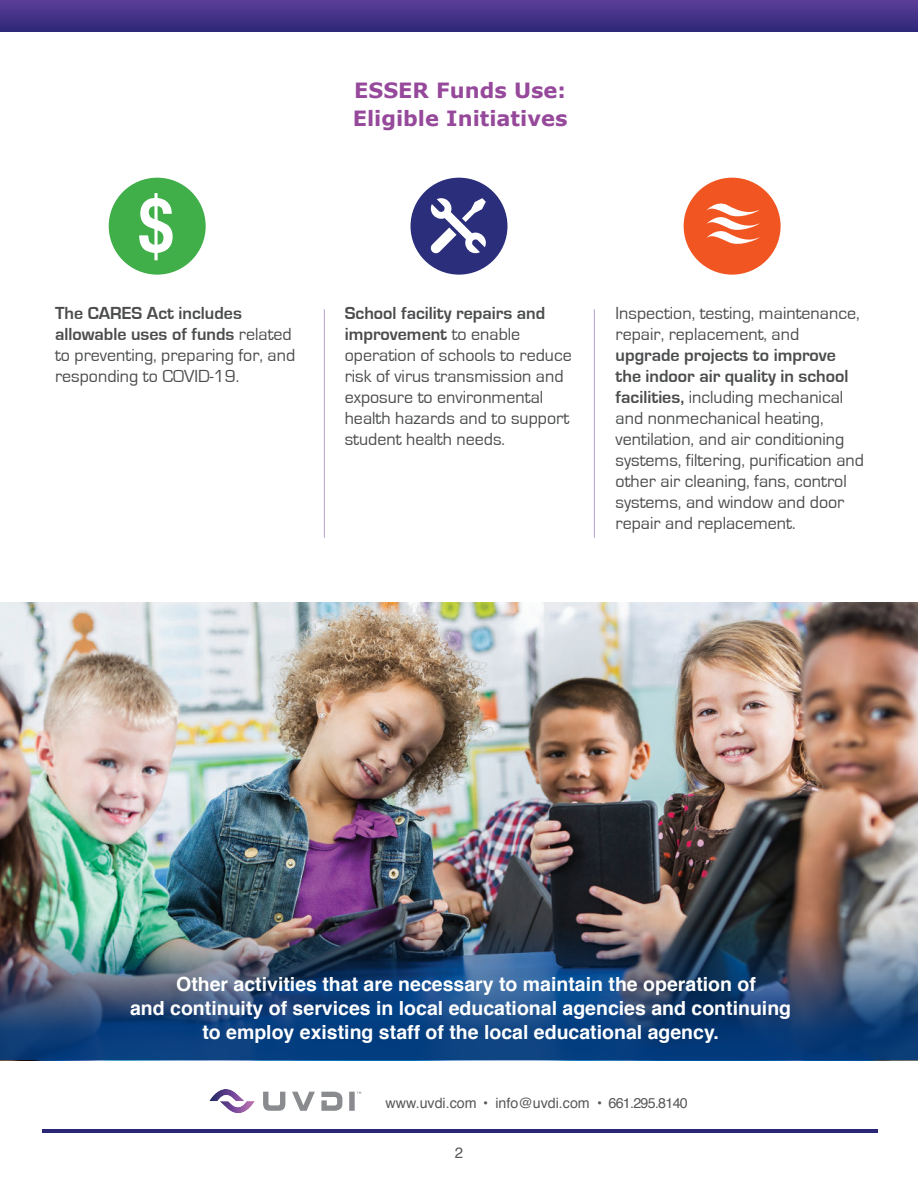
<style>
.page{position:relative;width:918px;height:1188px;background:#fff}
.page>*{position:absolute;margin:0;border:0;box-sizing:border-box;transform-origin:0 0}
.t1{font:700 75.45px "Helvetica";color:#fff;scale:.9 1}
.t2{font:700 21px/27.8px "Verdana";color:#96499b}
.t3{font:700 19.5px/24px "Helvetica";color:#fff;text-align:center}
.t4{font:18px/21px "Eurostile";color:#4b4c4d}
.t5{font:15px "Helvetica";color:#57585a}
.t6{font:14.25px "Helvetica";color:#57585a}
.s1{font-weight:700}
</style>
<div class="page">
<hr style="left:42px;top:1130px;width:836px;height:3px;background:#2a2777">
<div style="left:0;top:0;width:918px;height:32px;background:linear-gradient(to bottom,#5b3d98,#2e297a)"></div>
<div style="left:109px;top:178px;width:97px;height:97px;background:#40ae49;border-radius:50%"></div>
<div style="left:411px;top:178px;width:96px;height:97px;background:#2a2e7b;border-radius:50%"></div>
<img style="left:0;top:603px;width:918px;height:457px">
<div style="left:684px;top:178px;width:97px;height:97px;background:#f15622;border-radius:50%"></div>
<svg style="left:431px;top:198px;width:55px;height:55px"></svg>
<svg style="left:706px;top:203px;width:54px;height:41px"></svg>
<svg style="left:263px;top:1092px;width:98px;height:19px"></svg>
<svg style="left:209px;top:1089px;width:46px;height:25px"></svg>
<hr style="left:324px;top:309px;width:1px;height:229px;background:#b5a5cf">
<hr style="left:594px;top:309px;width:1px;height:229px;background:#b5a5cf">
<h1 class="t1" style="left:137px;top:193px;width:43px">$</h1>
<p class="t2" style="left:353px;top:78px;width:216px">ESSER Funds Use:<br>Eligible Initiatives</p>
<p class="t4" style="left:55px;top:304px;width:242px"><span class="s1">The CARES Act includes allowable uses of funds</span> related to preventing, preparing for, and responding to COVID-19.</p>
<p class="t4" style="left:345px;top:304px;width:229px"><span class="s1">School facility repairs and improvement</span> to enable operation of schools to reduce risk of virus transmission and exposure to environmental health hazards and to support student health needs.</p>
<p class="t4" style="left:616px;top:304px;width:246px">Inspection, testing, maintenance, repair, replacement, and</p>
<p class="t4" style="left:616px;top:346px;width:250px"><span class="s1">upgrade projects to improve the indoor air quality in school facilities,</span> including mechanical and nonmechanical heating, ventilation, and air conditioning systems, filtering, purification and other air cleaning, fans, control systems, and window and door repair and replacement.</p>
<p class="t3" style="left:130px;top:973px;width:663px">Other activities that are necessary to maintain the operation of<br>and continuity of services in local educational agencies and continuing to employ existing staff of the local educational agency.</p>
<p class="t6" style="left:386px;top:1094px;width:304px">www.uvdi.com • info@uvdi.com • 661.295.8140</p>
<p class="t5" style="left:455px;top:1144px;width:10px">2</p>
</div>
